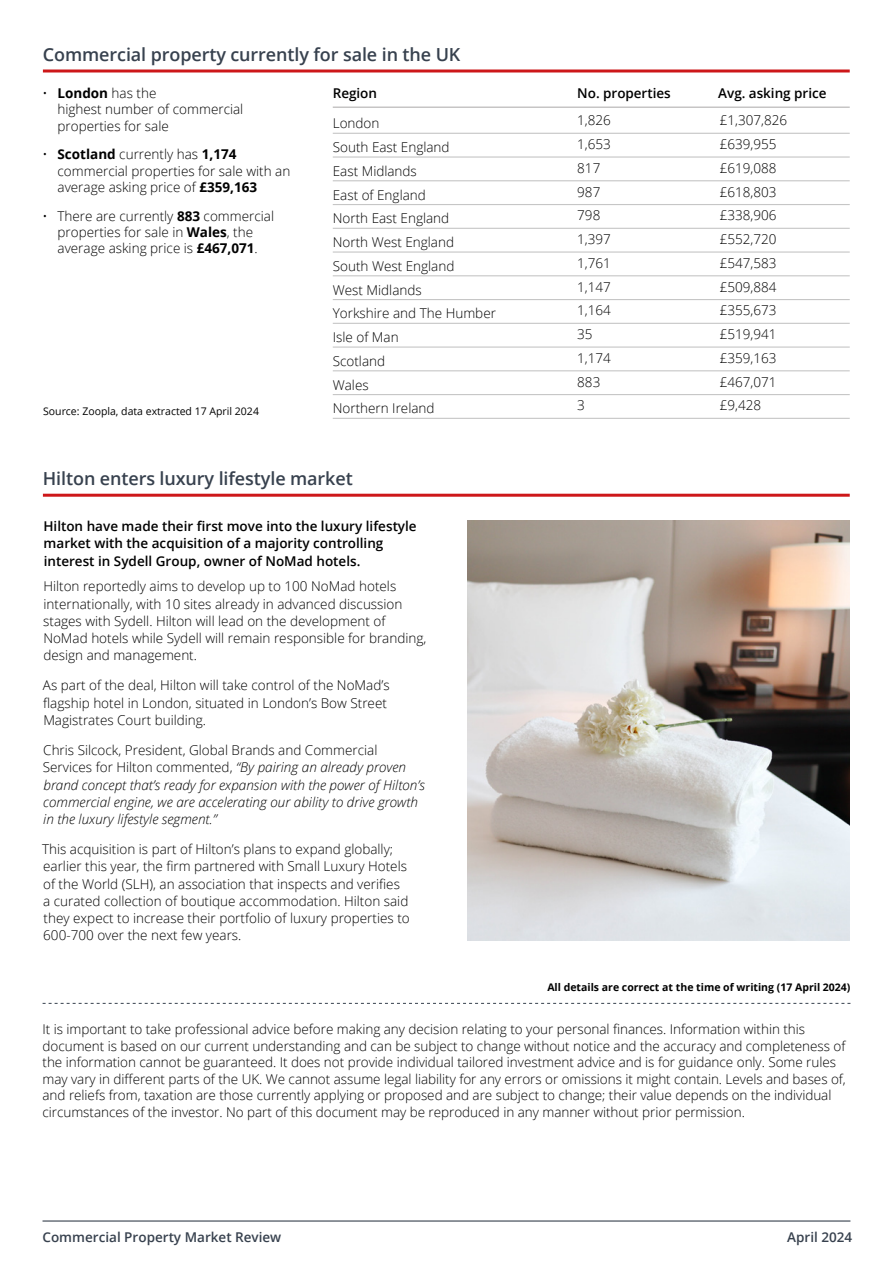
<style>
.page{position:relative;width:893px;height:1263px;background:#fff}
.page>*{position:absolute;margin:0;border:0;box-sizing:border-box;transform-origin:0 0}
.t1{font:600 18px "Open Sans";letter-spacing:-.005em;color:#37414e}
.t2{font:300 13.5px/23.7px "Open Sans";color:#000}
.t3{font:italic 300 13.5px/17.2px "Open Sans";color:#000}
.t4{font:600 13.5px/17.2px "Open Sans";color:#000}
.t5{font:600 13.5px "Open Sans";color:#37414e}
.t6{font:700 10.5px "Open Sans";color:#000}
.t7{font:10.5px "Open Sans";color:#000}
.s1{font-weight:700}
.s2{font-style:normal}
</style>
<div class="page">
<hr style="left:43px;top:1220px;width:807px;height:1px;background:#37414e">
<hr style="left:333px;top:133px;width:517px;height:1px;background:#c6c6c6">
<hr style="left:333px;top:156px;width:517px;height:2px;background:#c6c6c6">
<hr style="left:333px;top:180px;width:517px;height:1px;background:#c6c6c6">
<hr style="left:333px;top:204px;width:517px;height:1px;background:#c6c6c6">
<hr style="left:333px;top:228px;width:517px;height:1px;background:#c6c6c6">
<hr style="left:333px;top:251px;width:517px;height:2px;background:#c6c6c6">
<hr style="left:333px;top:275px;width:517px;height:1px;background:#c6c6c6">
<hr style="left:333px;top:299px;width:517px;height:1px;background:#c6c6c6">
<hr style="left:333px;top:323px;width:517px;height:1px;background:#c6c6c6">
<hr style="left:333px;top:346px;width:517px;height:2px;background:#c6c6c6">
<hr style="left:333px;top:370px;width:517px;height:1px;background:#c6c6c6">
<hr style="left:333px;top:394px;width:517px;height:1px;background:#c6c6c6">
<hr style="left:333px;top:418px;width:517px;height:1px;background:#c6c6c6">
<hr style="left:43px;top:69px;width:807px;height:3px;background:#cd1719">
<hr style="left:333px;top:107px;width:517px;height:1px;background:#b3b2b2">
<svg style="left:43px;top:1003px;width:807px;height:1px"></svg>
<hr style="left:43px;top:494px;width:807px;height:3px;background:#cd1719">
<img style="left:468px;top:521px;width:382px;height:419px">
<h1 class="t1" style="left:43px;top:42px;width:419px">Commercial property currently for sale in the UK</h1>
<p class="t4" style="left:333px;top:84px;width:46px">Region</p>
<p class="t4" style="left:577px;top:84px;width:95px">No. properties</p>
<p class="t4" style="left:718px;top:84px;width:110px">Avg. asking price</p>
<p class="t2" style="left:58px;top:85px;width:187px;line-height:16.2px;text-indent:-15px">• <span class="s1">London</span> has the<br>highest number of commercial properties for sale</p>
<p class="t2" style="left:58px;top:146px;width:234px;line-height:16.2px;text-indent:-15px">• <span class="s1">Scotland</span> currently has <span class="s1">1,174 </span>commercial properties for sale with an average asking price of <span class="s1">£359,163</span></p>
<p class="t2" style="left:43px;top:207px;width:233px;line-height:16.2px;text-align:center">• There are currently <span class="s1">883</span> commercial properties for sale in <span class="s1">Wales</span>, the average asking price is <span class="s1">£467,071</span>.</p>
<p class="t2" style="left:577px;top:108px;width:35px">1,826<br>1,653<br>817<br>987<br>798<br>1,397<br>1,761<br>1,147<br>1,164<br>35<br>1,174<br>883<br>3</p>
<p class="t2" style="left:720px;top:108px;width:69px">£1,307,826 £639,955 £619,088 £618,803 £338,906 £552,720 £547,583 £509,884 £355,673 £519,941 £359,163 £467,071 £9,428</p>
<p class="t2" style="left:333px;top:111px;width:165px">London<br>South East England<br>East Midlands<br>East of England<br>North East England<br>North West England<br>South West England<br>West Midlands<br>Yorkshire and The Humber<br>Isle of Man<br>Scotland<br>Wales<br>Northern Ireland</p>
<p class="t7" style="left:43px;top:404px;width:217px">Source: Zoopla, data extracted 17 April 2024</p>
<h1 class="t1" style="left:43px;top:466px;width:311px">Hilton enters luxury lifestyle market</h1>
<p class="t4" style="left:43px;top:517px;width:375px">Hilton have made their first move into the luxury lifestyle market with the acquisition of a majority controlling interest in Sydell Group, owner of NoMad hotels.</p>
<p class="t2" style="left:43px;top:577px;width:385px;line-height:17.2px">Hilton reportedly aims to develop up to 100 NoMad hotels internationally, with 10 sites already in advanced discussion stages with Sydell. Hilton will lead on the development of NoMad hotels while Sydell will remain responsible for branding, design and management.</p>
<p class="t2" style="left:43px;top:677px;width:348px;line-height:17.2px">As part of the deal, Hilton will take control of the NoMad’s flagship hotel in London, situated in London’s Bow Street<br>Magistrates Court building.</p>
<p class="t3" style="left:43px;top:741px;width:383px"><span class="s2">Chris Silcock, President, Global Brands and Commercial Services for Hilton commented,</span> “By pairing an already proven brand concept that’s ready for expansion with the power of Hilton’s commercial engine, we are accelerating our ability to drive growth in the luxury lifestyle segment.”</p>
<p class="t2" style="left:42px;top:840px;width:369px;line-height:17.2px">This acquisition is part of Hilton’s plans to expand globally; earlier this year, the firm partnered with Small Luxury Hotels of the World (SLH), an association that inspects and verifies<br>a curated collection of boutique accommodation. Hilton said they expect to increase their portfolio of luxury properties to 600-700 over the next few years.</p>
<p class="t6" style="left:547px;top:980px;width:305px">All details are correct at the time of writing (17 April 2024)</p>
<p class="t2" style="left:43px;top:1021px;width:805px;line-height:16.5px">It is important to take professional advice before making any decision relating to your personal finances. Information within this document is based on our current understanding and can be subject to change without notice and the accuracy and completeness of the information cannot be guaranteed. It does not provide individual tailored investment advice and is for guidance only. Some rules may vary in different parts of the UK. We cannot assume legal liability for any errors or omissions it might contain. Levels and bases of, and reliefs from, taxation are those currently applying or proposed and are subject to change; their value depends on the individual circumstances of the investor. No part of this document may be reproduced in any manner without prior permission.</p>
<p class="t5" style="left:43px;top:1227px;width:240px">Commercial Property Market Review</p>
<p class="t5" style="left:787px;top:1227px;width:67px">April 2024</p>
</div>
